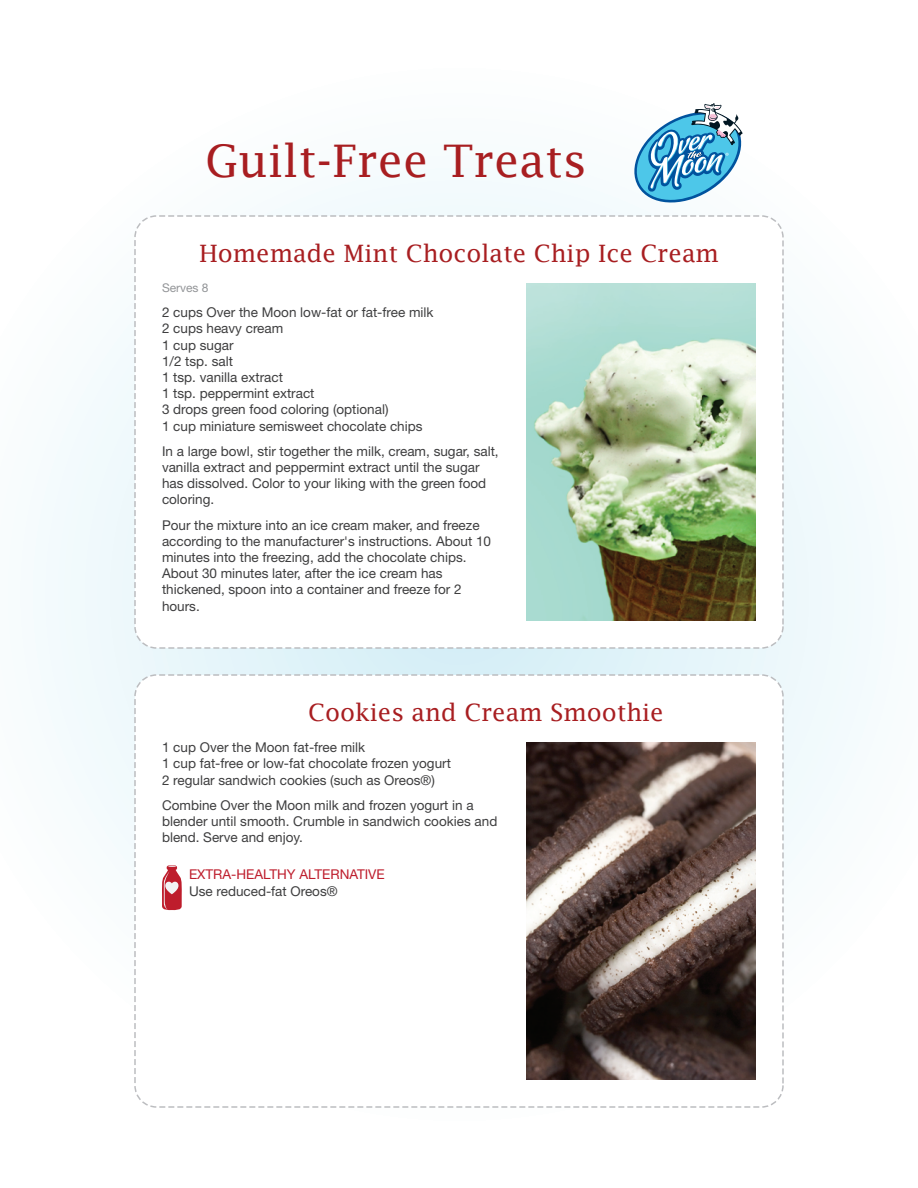
<style>
.page{position:relative;width:918px;height:1188px;background:#fff}
.page>*{position:absolute;margin:0;border:0;box-sizing:border-box;transform-origin:0 0}
.t1{font:45px "Lucida Fax";color:#a81e21}
.t2{font:24px "Lucida Fax";color:#a81e21}
.t3{font:13.5px/16.2px "Helvetica Neue";color:#3e3e3f}
.t4{font:13.5px "Helvetica Neue";color:#be1d2c}
.t5{font:12px "Helvetica Neue";color:#939598}
</style>
<div class="page">
<div style="left:0;top:0;width:918px;height:1188px;background:linear-gradient(to bottom,#f8fcfd,#fafdfe)"></div>
<svg style="left:634px;top:103px;width:109px;height:99px"></svg>
<div style="left:135px;top:216px;width:648px;height:432px;background:#fff;border-radius:22px"></div>
<div style="left:134px;top:215px;width:650px;height:434px;border:2px dashed #bcbdc0;border-radius:22px"></div>
<div style="left:135px;top:675px;width:648px;height:432px;background:#fff;border-radius:22px"></div>
<div style="left:134px;top:674px;width:650px;height:434px;border:2px dashed #bcbdc0;border-radius:22px"></div>
<svg style="left:162px;top:865px;width:20px;height:45px"></svg>
<img style="left:526px;top:284px;width:230px;height:337px">
<img style="left:526px;top:743px;width:230px;height:337px">
<h1 class="t1" style="left:205px;top:135px;width:383px">Guilt-Free Treats</h1>
<h2 class="t2" style="left:199px;top:239px;width:521px">Homemade Mint Chocolate Chip Ice Cream</h2>
<p class="t5" style="left:162px;top:281px;width:48px">Serves 8</p>
<p class="t3" style="left:162px;top:304px;width:273px">2 cups Over the Moon low-fat or fat-free milk<br>2 cups heavy cream<br>1 cup sugar<br>1/2 tsp. salt<br>1 tsp. vanilla extract<br>1 tsp. peppermint extract<br>3 drops green food coloring (optional)<br>1 cup miniature semisweet chocolate chips</p>
<p class="t3" style="left:162px;top:443px;width:338px">In a large bowl, stir together the milk, cream, sugar, salt, vanilla extract and peppermint extract until the sugar has dissolved. Color to your liking with the green food coloring.</p>
<p class="t3" style="left:162px;top:517px;width:331px">Pour the mixture into an ice cream maker, and freeze according to the manufacturer's instructions. About 10 minutes into the freezing, add the chocolate chips.<br>About 30 minutes later, after the ice cream has thickened, spoon into a container and freeze for 2 hours.</p>
<h2 class="t2" style="left:308px;top:698px;width:357px">Cookies and Cream Smoothie</h2>
<p class="t3" style="left:162px;top:739px;width:290px">1 cup Over the Moon fat-free milk<br>1 cup fat-free or low-fat chocolate frozen yogurt<br>2 regular sandwich cookies (such as Oreos®)</p>
<p class="t3" style="left:162px;top:797px;width:337px">Combine Over the Moon milk and frozen yogurt in a blender until smooth. Crumble in sandwich cookies and blend. Serve and enjoy.</p>
<p class="t4" style="left:189px;top:866px;width:197px">EXTRA-HEALTHY ALTERNATIVE</p>
<p class="t3" style="left:189px;top:882px;width:150px">Use reduced-fat Oreos®</p>
</div>
